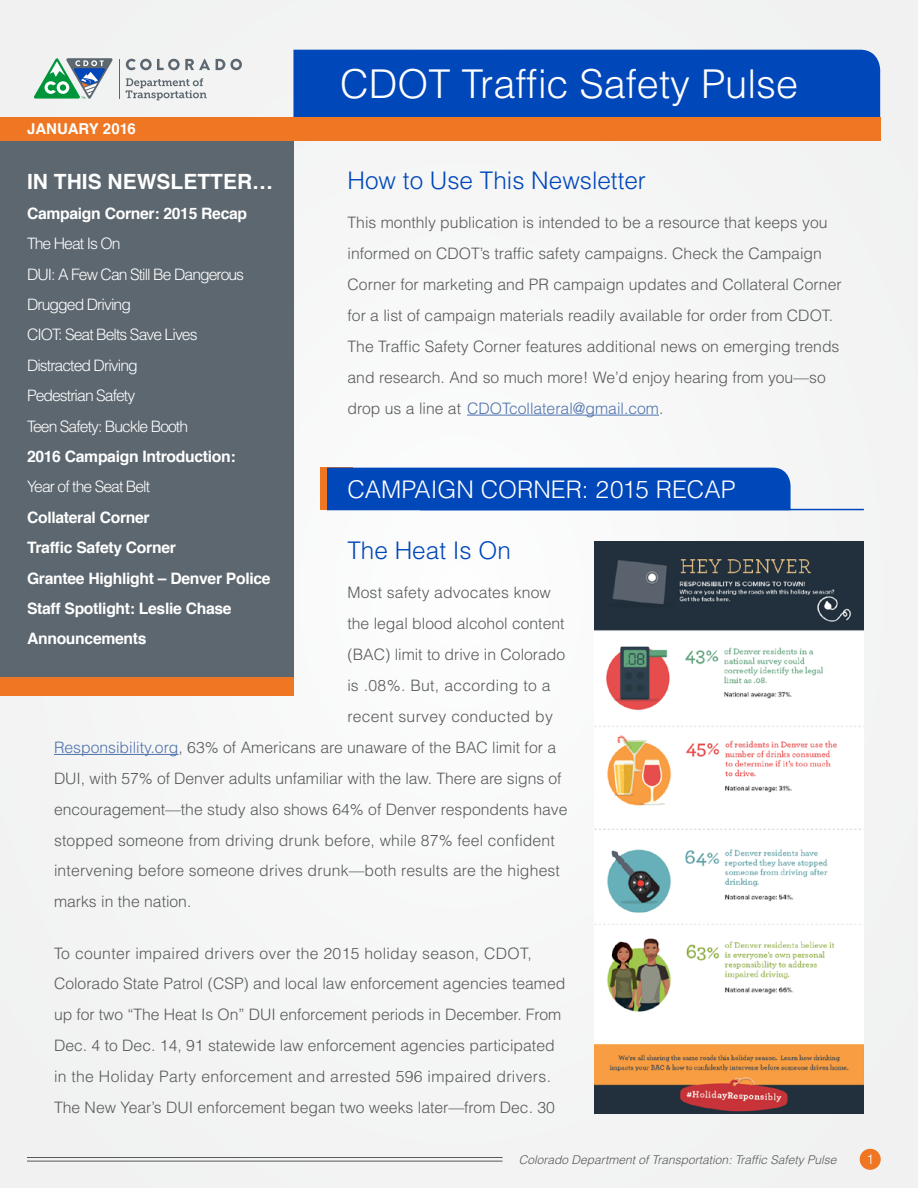
<style>
.page{position:relative;width:918px;height:1188px;background:#f5f5f5}
.page>*{position:absolute;margin:0;border:0;box-sizing:border-box;transform-origin:0 0}
.t1{font:300 39.75px "Helvetica";color:#fff}
.t2{font:300 24.3px "Helvetica";color:#0047ba}
.t3{font:300 24.3px "Helvetica";color:#fff}
.t4{font:700 21px "Helvetica";color:#fff}
.t5{font:300 15.75px/30.9px "Helvetica";color:#58595b}
.t6{font:700 15.75px/30.5px "Helvetica";letter-spacing:-.02em;color:#fff}
.t7{font:300 15.75px/30.5px "Helvetica";letter-spacing:-.06em;color:#fff}
.t8{font:300 15.75px "Helvetica";letter-spacing:.02em;color:#58595b}
.t9{font:700 15px "Helvetica";color:#fff}
.t10{font:300 13.5px "Helvetica";color:#fff}
.t11{font:italic 300 12px "Helvetica";color:#58595b}
.s1{color:#4f73ad}
</style>
<div class="page">
<div style="left:860px;top:1149px;width:21px;height:21px;background:#ef7622;border-radius:50%"></div>
<hr style="left:27px;top:1161px;width:476px;height:1px;background:#58595b">
<hr style="left:27px;top:1157px;width:476px;height:1px;background:#58595b">
<hr style="left:54px;top:754px;width:125px;height:1px;background:#4f73ad">
<div style="left:0;top:124px;width:293px;height:572px;background:#5c676f"></div>
<div style="left:293px;top:50px;width:587px;height:67px;background:#0047ba"></div>
<hr style="left:467px;top:415px;width:192px;height:1px;background:#4f73ad">
<div style="left:0;top:677px;width:293px;height:19px;background:#ef7622"></div>
<hr style="left:119px;top:59px;width:1px;height:40px;background:#5c676f">
<svg style="left:216px;top:59px;width:26px;height:11px"></svg>
<svg style="left:126px;top:59px;width:84px;height:11px"></svg>
<svg style="left:126px;top:78px;width:81px;height:22px"></svg>
<svg style="left:34px;top:58px;width:79px;height:41px"></svg>
<div style="left:321px;top:468px;width:32px;height:42px;background:#ef7622"></div>
<div style="left:327px;top:468px;width:464px;height:42px;background:#0047ba"></div>
<hr style="left:420px;top:509px;width:444px;height:1px;background:#0047ba">
<div style="left:0;top:117px;width:880px;height:23px;background:#ef7622"></div>
<img style="left:595px;top:541px;width:269px;height:572px">
<h1 class="t1" style="left:340px;top:59px;width:459px">CDOT Traffic Safety Pulse</h1>
<p class="t9" style="left:27px;top:117px;width:111px">JANUARY 2016</p>
<h3 class="t4" style="left:27px;top:164px;width:248px">IN THIS NEWSLETTER…</h3>
<p class="t6" style="left:27px;top:198px;width:222px">Campaign Corner: 2015 Recap</p>
<p class="t7" style="left:27px;top:228px;width:219px">The Heat Is On<br>DUI: A Few Can Still Be Dangerous<br>Drugged Driving<br>CIOT: Seat Belts Save Lives<br>Distracted Driving<br>Pedestrian Safety<br>Teen Safety: Buckle Booth</p>
<p class="t6" style="left:27px;top:441px;width:210px">2016 Campaign Introduction:</p>
<p class="t7" style="left:27px;top:471px;width:125px">Year of the Seat Belt</p>
<p class="t6" style="left:27px;top:502px;width:245px">Collateral Corner<br>Traffic Safety Corner<br>Grantee Highlight – Denver Police<br>Staff Spotlight: Leslie Chase<br>Announcements</p>
<h2 class="t2" style="left:348px;top:165px;width:300px">How to Use This Newsletter</h2>
<p class="t5" style="left:348px;top:207px;width:496px">This monthly publication is intended to be a resource that keeps you informed on CDOT’s traffic safety campaigns. Check the Campaign Corner for marketing and PR campaign updates and Collateral Corner for a list of campaign materials readily available for order from CDOT.<br>The Traffic Safety Corner features additional news on emerging trends and research. And so much more! We’d enjoy hearing from you—so drop us a line at <span class="s1">CDOTcollateral@gmail.com</span>.</p>
<h2 class="t3" style="left:347px;top:474px;width:390px">CAMPAIGN CORNER: 2015 RECAP</h2>
<h2 class="t2" style="left:347px;top:535px;width:165px">The Heat Is On</h2>
<p class="t5" style="left:347px;top:577px;width:205px">Most safety advocates know</p>
<p class="t5" style="left:347px;top:608px;width:219px">the legal blood alcohol content</p>
<p class="t5" style="left:347px;top:639px;width:219px">(BAC) limit to drive in Colorado</p>
<p class="t8" style="left:347px;top:676px;width:205px">is .08%. But, according to a</p>
<p class="t8" style="left:347px;top:707px;width:207px">recent survey conducted by</p>
<p class="t5" style="left:54px;top:732px;width:504px"><span class="s1">Responsibility.org</span>, 63% of Americans are unaware of the BAC limit for a</p>
<p class="t5" style="left:54px;top:763px;width:509px">DUI, with 57% of Denver adults unfamiliar with the law. There are signs of</p>
<p class="t5" style="left:54px;top:793px;width:515px">encouragement—the study also shows 64% of Denver respondents have</p>
<p class="t5" style="left:54px;top:824px;width:502px">stopped someone from driving drunk before, while 87% feel confident</p>
<p class="t5" style="left:54px;top:855px;width:508px">intervening before someone drives drunk—both results are the highest</p>
<p class="t5" style="left:54px;top:886px;width:139px">marks in the nation.</p>
<p class="t5" style="left:54px;top:937px;width:513px">To counter impaired drivers over the 2015 holiday season, CDOT, Colorado State Patrol (CSP) and local law enforcement agencies teamed up for two “The Heat Is On” DUI enforcement periods in December. From Dec. 4 to Dec. 14, 91 statewide law enforcement agencies participated in the Holiday Party enforcement and arrested 596 impaired drivers.<br>The New Year’s DUI enforcement began two weeks later—from Dec. 30</p>
<p class="t11" style="left:519px;top:1152px;width:319px">Colorado Department of Transportation: Traffic Safety Pulse</p>
<p class="t10" style="left:866px;top:1151px;width:9px">1</p>
</div>
